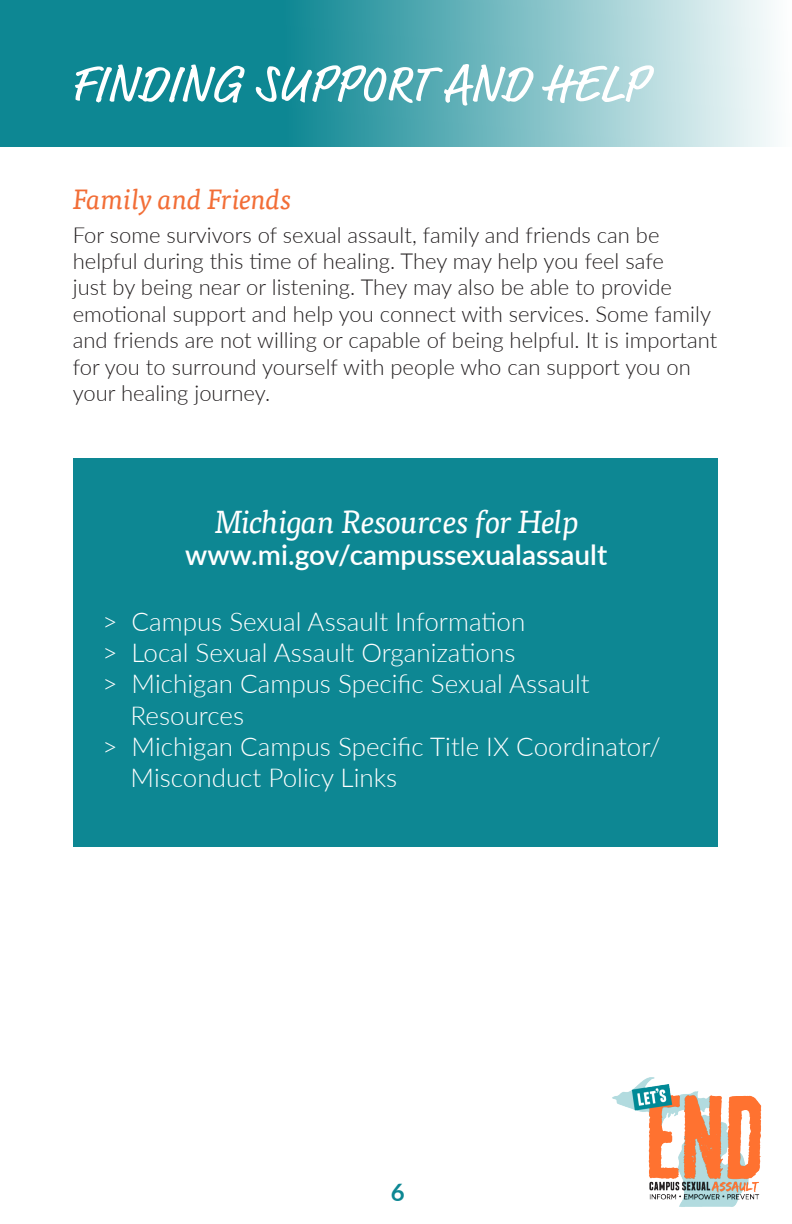
<style>
.page{position:relative;width:792px;height:1224px;background:#fff}
.page>*{position:absolute;margin:0;border:0;box-sizing:border-box;transform-origin:0 0}
.t1{font:52px "Market";color:#fff}
.t2{font:italic 32px "Tisa Pro";letter-spacing:-.035em;color:#fff}
.t3{font:600 28px "Lato";color:#fff}
.t4{font:italic 28px "Tisa Pro";letter-spacing:-.01em;color:#f26e37}
.t5{font:300 26px "Lato";color:#fff}
.t6{font:700 24px "Lato";color:#0d8793}
.t7{font:300 22px "Lato";color:#231f20}
</style>
<div class="page">
<svg style="left:1px;top:0;width:773px;height:146px;background:#56abb3"></svg>
<div style="left:73px;top:458px;width:645px;height:389px;background:#0d8793"></div>
<hr style="left:0;top:0;width:1px;height:146px;background:#0d8793">
<img style="left:612px;top:1077px;width:150px;height:130px">
<h1 class="t1" style="left:70px;top:53px;width:578px">FINDING SUPPORT AND HELP</h1>
<h2 class="t4" style="left:73px;top:179px;width:221px">Family and Friends</h2>
<p class="t7" style="left:73px;top:219px;width:588px">For some survivors of sexual assault, family and friends can be</p>
<p class="t7" style="left:73px;top:246px;width:593px">helpful during this time of healing. They may help you feel safe</p>
<p class="t7" style="left:73px;top:272px;width:601px">just by being near or listening. They may also be able to provide</p>
<p class="t7" style="left:73px;top:299px;width:640px">emotional support and help you connect with services. Some family</p>
<p class="t7" style="left:73px;top:325px;width:646px">and friends are not willing or capable of being helpful. It is important</p>
<p class="t7" style="left:73px;top:351px;width:620px">for you to surround yourself with people who can support you on</p>
<p class="t7" style="left:73px;top:378px;width:199px">your healing journey.</p>
<h2 class="t2" style="left:215px;top:498px;width:366px">Michigan Resources for Help</h2>
<p class="t3" style="left:185px;top:535px;width:424px">www.mi.gov/campussexualassault</p>
<p class="t5" style="left:102px;top:603px;width:424px">&gt; Campus Sexual Assault Information</p>
<p class="t5" style="left:102px;top:635px;width:415px">&gt; Local Sexual Assault Organizations</p>
<p class="t5" style="left:102px;top:666px;width:489px">&gt; Michigan Campus Specific Sexual Assault</p>
<p class="t5" style="left:131px;top:697px;width:115px">Resources</p>
<p class="t5" style="left:102px;top:728px;width:560px">&gt; Michigan Campus Specific Title IX Coordinator/</p>
<p class="t5" style="left:131px;top:759px;width:268px">Misconduct Policy Links</p>
<p class="t6" style="left:391px;top:1175px;width:15px">6</p>
</div>
